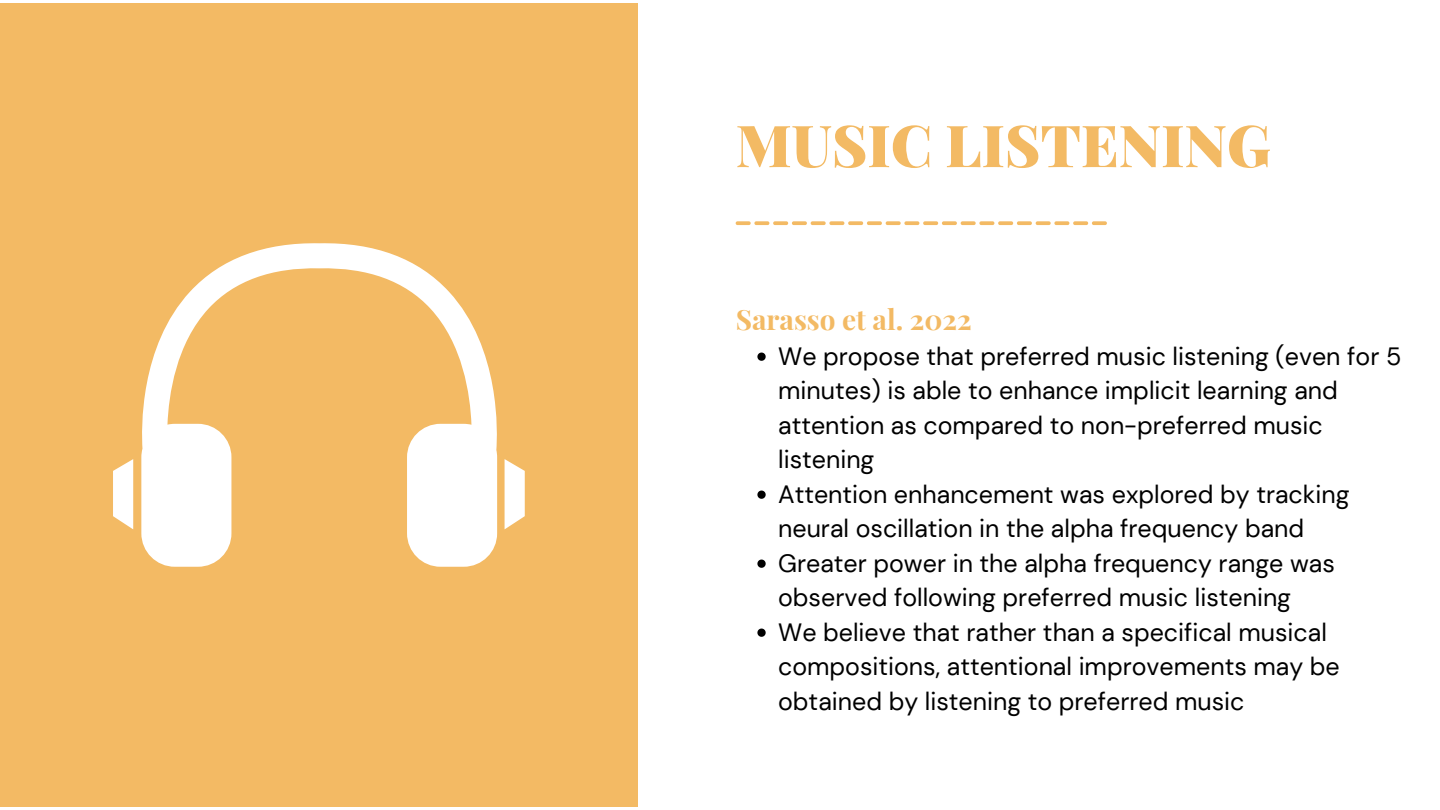
<style>
.page{position:relative;width:1440px;height:810px;background:#fff}
.page>*{position:absolute;margin:0;border:0;box-sizing:border-box;transform-origin:0 0}
.t1{font:900 58px "Playfair Display";color:#f3ba64}
.t2{font:700 28px "Playfair Display";color:#f3ba64}
.t3{font:25px/34.5px "DM Sans";color:#000}
</style>
<div class="page">
<div style="left:0;top:3px;width:637px;height:804px;background:#f3ba64"></div>
<svg style="left:736px;top:221px;width:371px;height:4px"></svg>
<svg style="left:141px;top:243px;width:357px;height:324px"></svg>
<svg style="left:113px;top:459px;width:20px;height:70px"></svg>
<svg style="left:505px;top:459px;width:20px;height:70px"></svg>
<svg style="left:757px;top:353px;width:9px;height:8px"></svg>
<svg style="left:757px;top:491px;width:9px;height:8px"></svg>
<svg style="left:757px;top:560px;width:9px;height:8px"></svg>
<svg style="left:757px;top:629px;width:9px;height:8px"></svg>
<p class="t1" style="left:736px;top:104px;width:537px">MUSIC LISTENING</p>
<p class="t2" style="left:736px;top:300px;width:238px">Sarasso et al. 2022</p>
<p class="t3" style="left:778px;top:339px;width:625px">We propose that preferred music listening (even for 5 minutes) is able to enhance implicit learning and attention as compared to non-preferred music listening</p>
<p class="t3" style="left:778px;top:477px;width:573px">Attention enhancement was explored by tracking neural oscillation in the alpha frequency band</p>
<p class="t3" style="left:778px;top:546px;width:558px">Greater power in the alpha frequency range was observed following preferred music listening</p>
<p class="t3" style="left:778px;top:615px;width:563px">We believe that rather than a specifical musical compositions, attentional improvements may be obtained by listening to preferred music</p>
</div>
